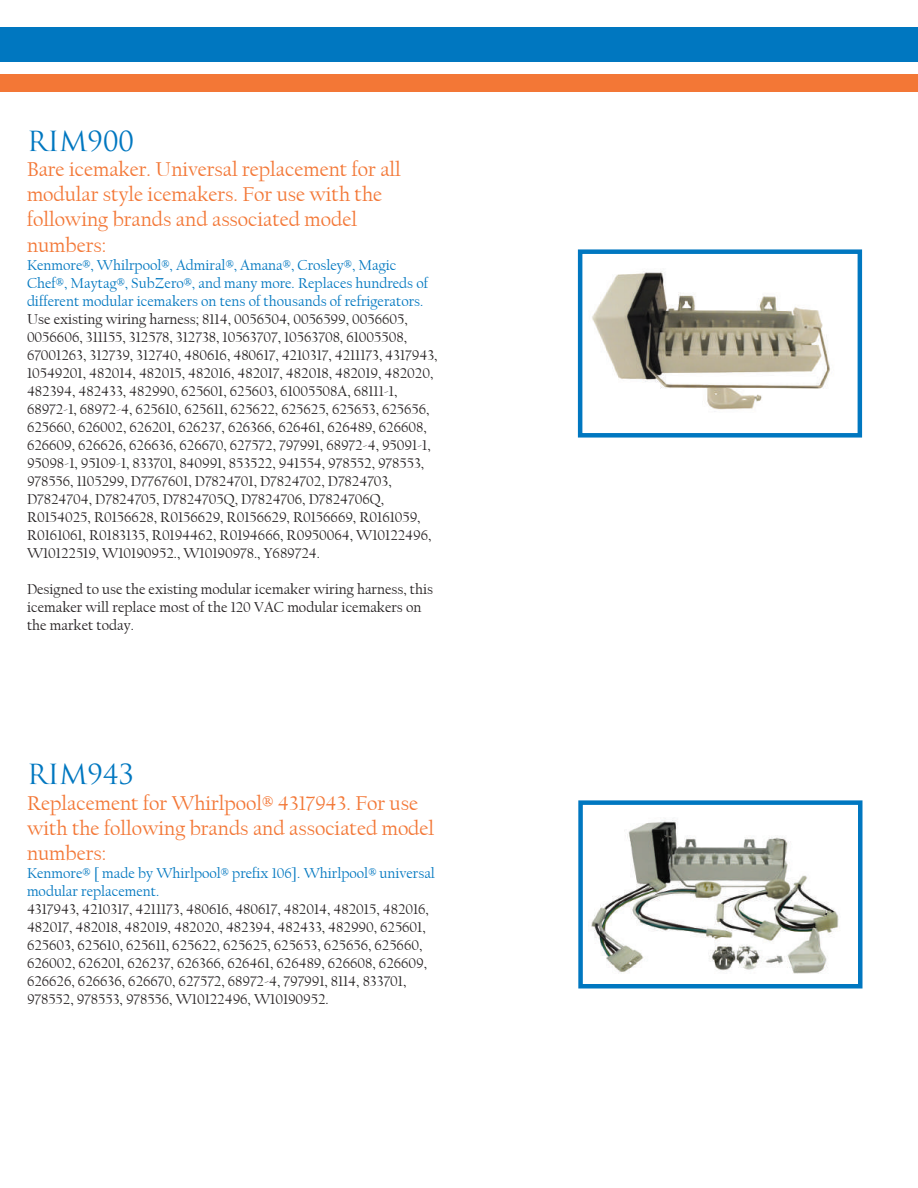
<style>
.page{position:relative;width:918px;height:1188px;background:#fff}
.page>*{position:absolute;margin:0;border:0;box-sizing:border-box;transform-origin:0 0}
.t1{font:27px "Trajan Pro";color:#0077c0}
.t2{font:21px/25.2px "Californian FB";color:#f37736}
.t3{font:15px/18px "Californian FB";color:#231f20}
.t4{font:15px/18px "Californian FB";color:#0077c0}
</style>
<div class="page">
<div style="left:0;top:27px;width:918px;height:34px;background:#0077c0"></div>
<div style="left:0;top:74px;width:918px;height:18px;background:#f37736"></div>
<div style="left:578px;top:249px;width:284px;height:189px;border:4px solid #0077c0"></div>
<img style="left:592px;top:271px;width:238px;height:141px">
<div style="left:578px;top:800px;width:284px;height:188px;border:4px solid #0077c0"></div>
<img style="left:591px;top:820px;width:248px;height:154px">
<h1 class="t1" style="left:27px;top:124px;width:108px">RIM900</h1>
<h2 class="t2" style="left:27px;top:157px;width:375px">Bare icemaker. Universal replacement for all modular style icemakers. For use with the following brands and associated model numbers:</h2>
<p class="t4" style="left:27px;top:256px;width:403px">Kenmore®, Whilrpool®, Admiral®, Amana®, Crosley®, Magic<br>Chef®, Maytag®, SubZero®, and many more. Replaces hundreds of different modular icemakers on tens of thousands of refrigerators.</p>
<p class="t3" style="left:27px;top:310px;width:412px">Use existing wiring harness; 8114, 0056504, 0056599, 0056605, 0056606, 311155, 312578, 312738, 10563707, 10563708, 61005508, 67001263, 312739, 312740, 480616, 480617, 4210317, 4211173, 4317943, 10549201, 482014, 482015, 482016, 482017, 482018, 482019, 482020, 482394, 482433, 482990, 625601, 625603, 61005508A, 68111-1, 68972-1, 68972-4, 625610, 625611, 625622, 625625, 625653, 625656, 625660, 626002, 626201, 626237, 626366, 626461, 626489, 626608, 626609, 626626, 626636, 626670, 627572, 797991, 68972-4, 95091-1, 95098-1, 95109-1, 833701, 840991, 853522, 941554, 978552, 978553, 978556, 1105299, D7767601, D7824701, D7824702, D7824703, D7824704, D7824705, D7824705Q, D7824706, D7824706Q, R0154025, R0156628, R0156629, R0156629, R0156669, R0161059, R0161061, R0183135, R0194462, R0194666, R0950064, W10122496, W10122519, W10190952., W10190978., Y689724.</p>
<p class="t3" style="left:27px;top:580px;width:408px">Designed to use the existing modular icemaker wiring harness, this icemaker will replace most of the 120 VAC modular icemakers on the market today.</p>
<h1 class="t1" style="left:27px;top:757px;width:108px">RIM943</h1>
<h2 class="t2" style="left:27px;top:790px;width:409px">Replacement for Whirlpool® 4317943. For use with the following brands and associated model numbers:</h2>
<p class="t4" style="left:27px;top:864px;width:410px">Kenmore® [ made by Whirlpool® prefix 106]. Whirlpool® universal modular replacement.</p>
<p class="t3" style="left:27px;top:900px;width:403px">4317943, 4210317, 4211173, 480616, 480617, 482014, 482015, 482016, 482017, 482018, 482019, 482020, 482394, 482433, 482990, 625601, 625603, 625610, 625611, 625622, 625625, 625653, 625656, 625660, 626002, 626201, 626237, 626366, 626461, 626489, 626608, 626609, 626626, 626636, 626670, 627572, 68972-4, 797991, 8114, 833701, 978552, 978553, 978556, W10122496, W10190952.</p>
</div>
